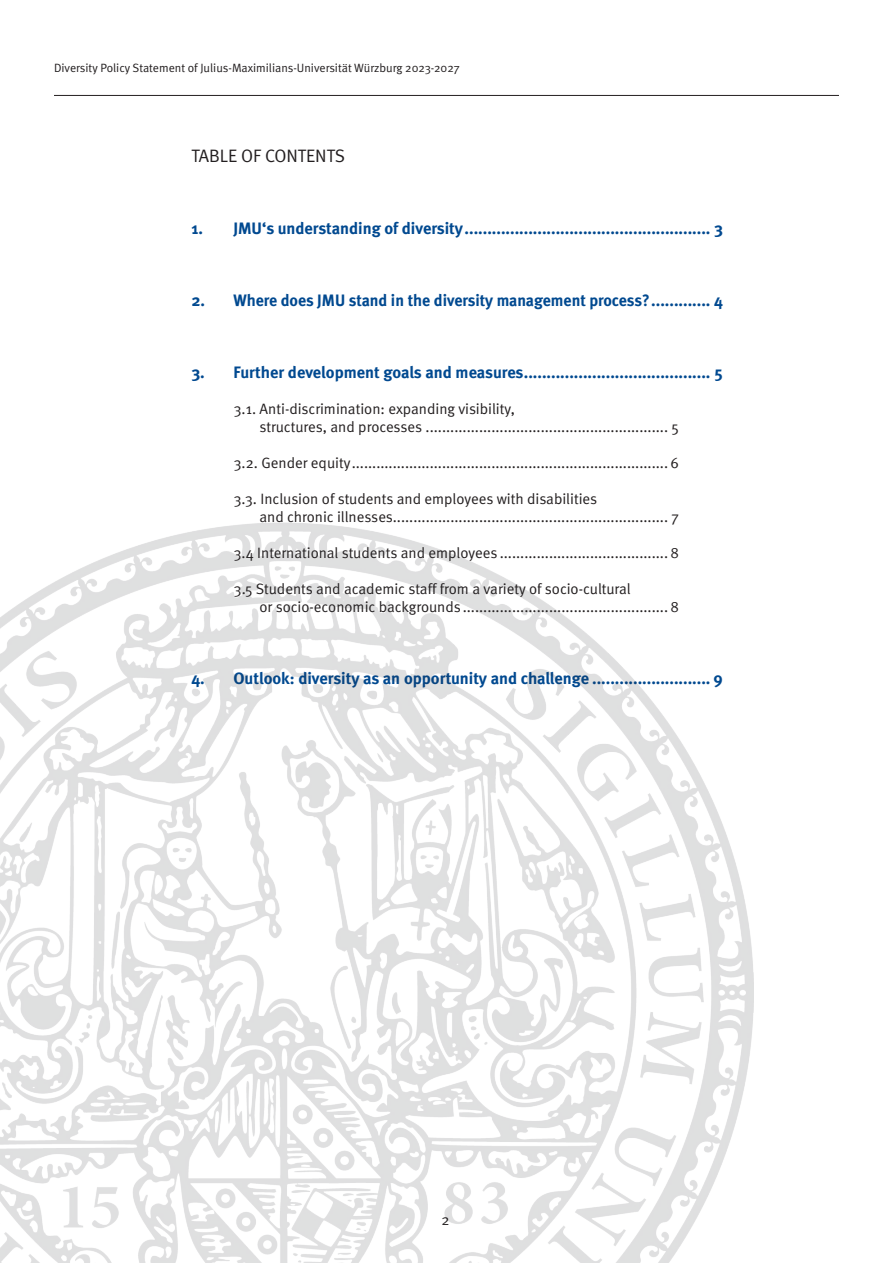
<style>
.page{position:relative;width:893px;height:1263px;background:#fff}
.page>*{position:absolute;margin:0;border:0;box-sizing:border-box;transform-origin:0 0}
.t1{font:18px "Meta Normal";color:#231f20}
.t2{font:700 16.5px "Meta";color:#014990}
.t3{font:15px/18px "Meta Normal";color:#231f20}
.t4{font:12px "Meta Normal";color:#231f20}
</style>
<div class="page">
<hr style="left:54px;top:95px;width:785px;height:1px;background:#231f20">
<img style="left:0;top:522px;width:754px;height:741px">
<p class="t4" style="left:54px;top:61px;width:407px">Diversity Policy Statement of Julius-Maximilians-Universität Würzburg 2023-2027</p>
<h2 class="t1" style="left:191px;top:145px;width:155px">TABLE OF CONTENTS</h2>
<p class="t2" style="left:191px;top:218px;width:533px">1. JMU‘s understanding of diversity ...................................................... 3</p>
<p class="t2" style="left:191px;top:290px;width:533px">2. Where does JMU stand in the diversity management process? ............. 4</p>
<p class="t2" style="left:191px;top:362px;width:533px">3. Further development goals and measures ......................................... 5</p>
<p class="t3" style="left:259px;top:400px;width:421px;text-indent:-26px">3.1. Anti-discrimination: expanding visibility,<br>structures, and processes ........................................................... 5</p>
<p class="t3" style="left:234px;top:454px;width:446px">3.2. Gender equity ............................................................................. 6</p>
<p class="t3" style="left:259px;top:490px;width:421px;text-indent:-26px">3.3. Inclusion of students and employees with disabilities<br>and chronic illnesses................................................................... 7</p>
<p class="t3" style="left:234px;top:544px;width:446px">3.4 International students and employees ......................................... 8</p>
<p class="t3" style="left:259px;top:580px;width:421px;text-indent:-26px">3.5 Students and academic staff from a variety of socio-cultural<br>or socio-economic backgrounds .................................................. 8</p>
<p class="t2" style="left:191px;top:668px;width:533px">4. Outlook: diversity as an opportunity and challenge .......................... 9</p>
<p class="t3" style="left:442px;top:1210px;width:10px">2</p>
</div>
